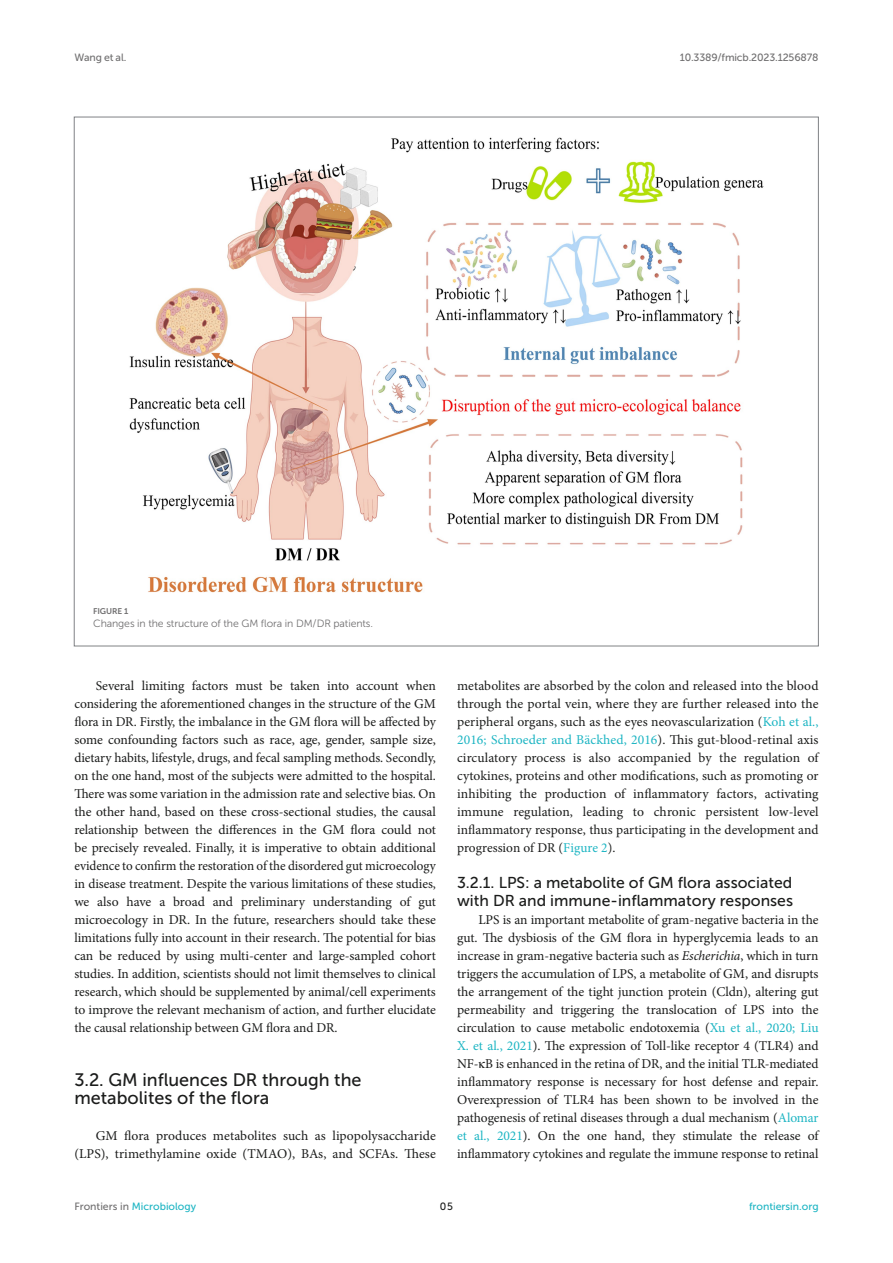
<style>
.page{position:relative;width:893px;height:1263px;background:#fff}
.page>*{position:absolute;margin:0;border:0;box-sizing:border-box;transform-origin:0 0}
.HEAD_2{font:18px/18px "Museo Sans 500";color:#1b1c1b}
.HEAD_3{font:15.75px/18px "Museo Sans 500";color:#1b1c1b}
.TEXT_FLUSH{font:13.5px/18px "Minion Pro";color:#1b1c1b;text-align:justify}
.TEXT{font:13.5px/18px "Minion Pro";letter-spacing:-.005em;color:#1b1c1b;text-align:justify}
.FIG_LEG{font:10.5px "Museo Sans 300";letter-spacing:-.01em;color:#706f70}
.t1{font:10.5px "Museo Sans 500";color:#1db5c3}
.t2{font:10.5px "Museo Sans 500";letter-spacing:-.015em;color:#706f70}
.t3{font:10.5px "Museo Sans 500";color:#1b1c1b}
.FIG_HD{font:8.25px "Museo Sans 700";letter-spacing:-.01em;color:#706f70}
.s1{color:#1db5c3}
.s2{font-style:italic}
.s3{font-family:"STIX General"}
.s4{color:#706f70}
</style>
<div class="page">
<img style="left:129px;top:137px;width:635px;height:456px">
<p class="t2" style="left:74px;top:51px;width:53px">Wang et al.</p>
<p class="t2" style="left:680px;top:51px;width:140px">10.3389/fmicb.2023.1256878</p>
<p class="FIG_HD" style="left:93px;top:606px;width:37px">FIGURE 1</p>
<p class="FIG_LEG" style="left:93px;top:618px;width:281px">Changes in the structure of the GM flora in DM/DR patients.</p>
<p class="TEXT" style="left:74px;top:677px;width:363px;text-indent:21px">Several limiting factors must be taken into account when considering the aforementioned changes in the structure of the GM flora in DR. Firstly, the imbalance in the GM flora will be affected by some confounding factors such as race, age, gender, sample size, dietary habits, lifestyle, drugs, and fecal sampling methods. Secondly, on the one hand, most of the subjects were admitted to the hospital.<br>There was some variation in the admission rate and selective bias. On the other hand, based on these cross-sectional studies, the causal relationship between the differences in the GM flora could not be precisely revealed. Finally, it is imperative to obtain additional evidence to confirm the restoration of the disordered gut microecology in disease treatment. Despite the various limitations of these studies, we also have a broad and preliminary understanding of gut microecology in DR. In the future, researchers should take these limitations fully into account in their research. The potential for bias can be reduced by using multi-center and large-sampled cohort studies. In addition, scientists should not limit themselves to clinical research, which should be supplemented by animal/cell experiments to improve the relevant mechanism of action, and further elucidate the causal relationship between GM flora and DR.</p>
<p class="HEAD_2" style="left:74px;top:1071px;width:289px">3.2. GM influences DR through the metabolites of the flora</p>
<p class="TEXT_FLUSH" style="left:74px;top:1127px;width:363px;text-align:right">GM flora produces metabolites such as lipopolysaccharide (LPS), trimethylamine oxide (TMAO), BAs, and SCFAs. These</p>
<p class="TEXT_FLUSH" style="left:457px;top:677px;width:363px">metabolites are absorbed by the colon and released into the blood through the portal vein, where they are further released into the peripheral organs, such as the eyes neovascularization (<span class="s1">Koh et al., 2016; Schroeder and Bäckhed, 2016</span>). This gut-blood-retinal axis circulatory process is also accompanied by the regulation of cytokines, proteins and other modifications, such as promoting or inhibiting the production of inflammatory factors, activating immune regulation, leading to chronic persistent low-level inflammatory response, thus participating in the development and progression of DR (<span class="s1">Figure 2</span>).</p>
<p class="HEAD_3" style="left:457px;top:874px;width:337px">3.2.1. LPS: a metabolite of GM flora associated with DR and immune-inflammatory responses</p>
<p class="TEXT_FLUSH" style="left:457px;top:911px;width:363px;text-indent:21px">LPS is an important metabolite of gram-negative bacteria in the gut. The dysbiosis of the GM flora in hyperglycemia leads to an increase in gram-negative bacteria such as <span class="s2">Escherichia</span>, which in turn triggers the accumulation of LPS, a metabolite of GM, and disrupts the arrangement of the tight junction protein (Cldn), altering gut permeability and triggering the translocation of LPS into the circulation to cause metabolic endotoxemia (<span class="s1">Xu et al., 2020; Liu X. et al., 2021</span>). The expression of Toll-like receptor 4 (TLR4) and NF-<span class="s3">κ</span>B is enhanced in the retina of DR, and the initial TLR-mediated inflammatory response is necessary for host defense and repair.<br>Overexpression of TLR4 has been shown to be involved in the pathogenesis of retinal diseases through a dual mechanism (<span class="s1">Alomar et al., 2021</span>). On the one hand, they stimulate the release of inflammatory cytokines and regulate the immune response to retinal</p>
<p class="t1" style="left:74px;top:1200px;width:123px"><span class="s4">Frontiers in</span> Microbiology</p>
<p class="t3" style="left:440px;top:1200px;width:14px">05</p>
<p class="t1" style="left:749px;top:1200px;width:71px">frontiersin.org</p>
</div>
